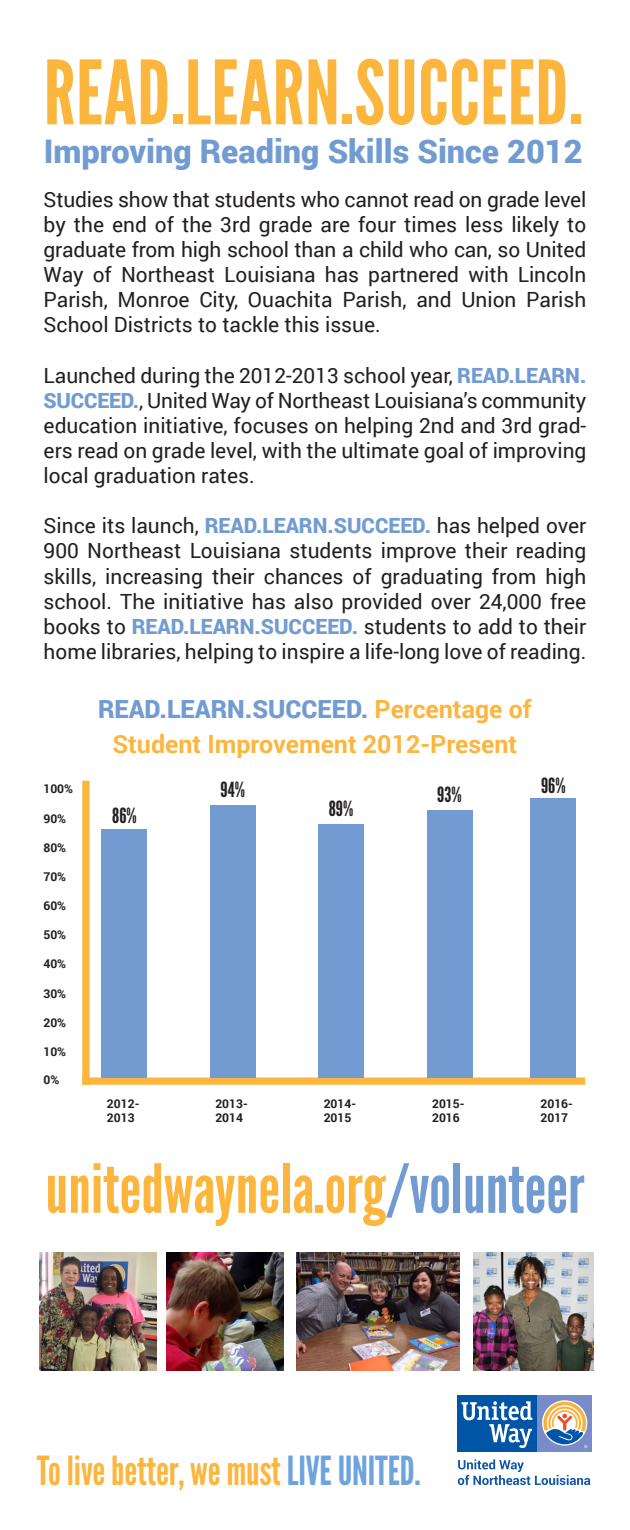
<style>
.page{position:relative;width:630px;height:1530px;background:#fff}
.page>*{position:absolute;margin:0;border:0;box-sizing:border-box;transform-origin:0 0}
.t1{font:88.25px "League Gothic";letter-spacing:.005em;color:#fcb53d}
.t2{font:67.5px "League Gothic";color:#fcb53d}
.t3{font:40px "League Gothic";letter-spacing:-.005em;color:#fcb53d}
.t4{font:900 32.5px "Roboto";color:#729cd1}
.t5{font:900 25px "Roboto";color:#729cd1}
.t6{font:700 25px "Roboto";color:#fcb53d}
.t7{font:21px/25px "Roboto";color:#231f20;text-align:justify}
.t8{font:21px "League Gothic";color:#231f20}
.t9{font:700 12px/14.5px "Roboto";color:#231f20}
.s1{font-weight:900;color:#729cd1}
.s2{font-weight:700;color:#fcb53d}
.s3{color:#729cd1}
.s4{color:#6ea4dd}
</style>
<div class="page">
<div style="left:82px;top:1077px;width:503px;height:8px;background:#fcb53d"></div>
<div style="left:82px;top:781px;width:8px;height:304px;background:#fcb53d"></div>
<div style="left:102px;top:829px;width:45px;height:248px;background:#729cd1"></div>
<div style="left:210px;top:805px;width:45px;height:272px;background:#729cd1"></div>
<div style="left:319px;top:824px;width:45px;height:253px;background:#729cd1"></div>
<div style="left:427px;top:810px;width:45px;height:267px;background:#729cd1"></div>
<div style="left:531px;top:798px;width:45px;height:280px;background:#729cd1"></div>
<img style="left:39px;top:1253px;width:117px;height:117px">
<img style="left:167px;top:1253px;width:116px;height:117px">
<img style="left:296px;top:1253px;width:164px;height:117px">
<img style="left:473px;top:1253px;width:120px;height:117px">
<svg style="left:458px;top:1459px;width:132px;height:26px"></svg>
<div style="left:537px;top:1395px;width:55px;height:57px;background:#788dc7"></div>
<div style="left:457px;top:1395px;width:80px;height:57px;background:#0155a7"></div>
<svg style="left:461px;top:1401px;width:72px;height:47px"></svg>
<svg style="left:543px;top:1402px;width:44px;height:46px"></svg>
<p class="t1" style="left:44px;top:40px;width:540px">READ.LEARN.SUCCEED.</p>
<p class="t4" style="left:44px;top:129px;width:540px">Improving Reading Skills Since 2012</p>
<p class="t7" style="left:44px;top:186px;width:544px">Studies show that students who cannot read on grade level by the end of the 3rd grade are four times less likely to graduate from high school than a child who can, so United Way of Northeast Louisiana has partnered with Lincoln Parish, Monroe City, Ouachita Parish, and Union Parish School Districts to tackle this issue.</p>
<p class="t7" style="left:44px;top:362px;width:544px">Launched during the 2012-2013 school year, <span class="s1">READ.LEARN.<br>SUCCEED.</span>, United Way of Northeast Louisiana’s community education initiative, focuses on helping 2nd and 3rd grad&shy;ers read on grade level, with the ultimate goal of improving local graduation rates.</p>
<p class="t7" style="left:44px;top:513px;width:544px">Since its launch, <span class="s1">READ.LEARN.SUCCEED.</span> has helped over 900 Northeast Louisiana students improve their reading skills, increasing their chances of graduating from high school. The initiative has also provided over 24,000 free books to <span class="s1">READ.LEARN.SUCCEED.</span> students to add to their home libraries, helping to inspire a life-long love of reading.</p>
<p class="t9" style="left:43px;top:781px;width:31px">100%</p>
<p class="t9" style="left:43px;top:811px;width:24px">90%</p>
<p class="t9" style="left:43px;top:840px;width:24px">80%</p>
<p class="t9" style="left:43px;top:869px;width:24px">70%</p>
<p class="t9" style="left:43px;top:898px;width:24px">60%</p>
<p class="t9" style="left:43px;top:927px;width:24px">50%</p>
<p class="t9" style="left:43px;top:956px;width:24px">40%</p>
<p class="t9" style="left:43px;top:986px;width:24px">30%</p>
<p class="t9" style="left:43px;top:1015px;width:24px">20%</p>
<p class="t9" style="left:43px;top:1044px;width:24px">10%</p>
<p class="t9" style="left:43px;top:1072px;width:17px">0%</p>
<p class="t5" style="left:98px;top:692px;width:435px">READ.LEARN.SUCCEED. <span class="s2">Percentage of</span></p>
<p class="t6" style="left:112px;top:727px;width:406px">Student Improvement 2012-Present</p>
<p class="t8" style="left:112px;top:803px;width:26px">86%</p>
<p class="t8" style="left:221px;top:777px;width:26px">94%</p>
<p class="t8" style="left:329px;top:797px;width:26px">89%</p>
<p class="t8" style="left:437px;top:782px;width:26px">93%</p>
<p class="t8" style="left:541px;top:773px;width:26px">96%</p>
<p class="t9" style="left:107px;top:1096px;width:34px">2012-<br>2013</p>
<p class="t9" style="left:215px;top:1096px;width:34px">2013-<br>2014</p>
<p class="t9" style="left:324px;top:1096px;width:34px">2014-<br>2015</p>
<p class="t9" style="left:432px;top:1096px;width:34px">2015-<br>2016</p>
<p class="t9" style="left:540px;top:1096px;width:34px">2016-<br>2017</p>
<p class="t2" style="left:45px;top:1149px;width:541px">unitedwaynela.org<span class="s3">/volunteer</span></p>
<p class="t3" style="left:37px;top:1447px;width:385px">To live better, we must <span class="s4">LIVE UNITED.</span></p>
</div>
